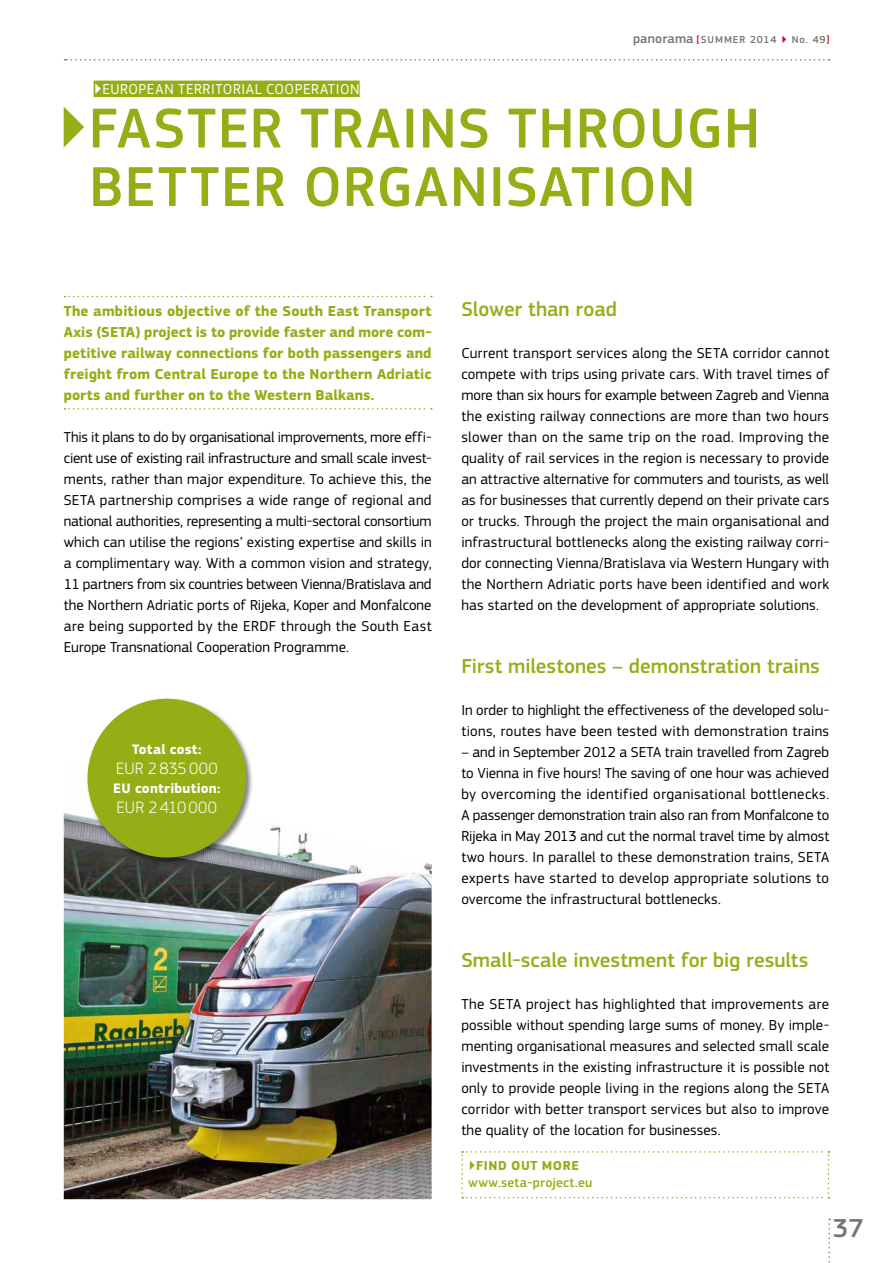
<style>
.page{position:relative;width:893px;height:1263px;background:#fff}
.page>*{position:absolute;margin:0;border:0;box-sizing:border-box;transform-origin:0 0}
.t1{font:500 58.5px/58.5px "EC Square Sans Pro";letter-spacing:.02em;color:#97ad16;text-align:center}
.t2{font:500 27px "EC Square Sans Pro";color:#73766e}
.t3{font:500 21px "EC Square Sans Pro";color:#97ad16}
.t4{font:300 17.1px "EC Square Sans Pro";letter-spacing:.02em;color:#fff}
.t5{font:15px/21px "EC Square Sans Pro";letter-spacing:.015em;color:#000;text-align:justify}
.t6{font:700 15px/21px "EC Square Sans Pro";letter-spacing:.005em;color:#97ad16;text-align:justify}
.t7{font:15px "EC Square Sans Pro";letter-spacing:.035em;color:#fff}
.t8{font:700 14.25px "EC Square Sans Pro";letter-spacing:.015em;color:#fff}
.t9{font:500 13.5px "EC Square Sans Pro";letter-spacing:.015em;color:#97ad16}
.t10{font:700 13.5px "EC Square Sans Pro";letter-spacing:.045em;color:#97ad16}
.t11{font:500 10.5px "EC Square Sans Pro";letter-spacing:.09em;color:#73766e}
.s1{font-size:13.5px}
.s2{color:#d20127}
</style>
<div class="page">
<img style="left:64px;top:813px;width:368px;height:386px">
<svg style="left:65px;top:296px;width:367px;height:1px"></svg>
<svg style="left:65px;top:408px;width:367px;height:2px"></svg>
<svg style="left:461px;top:1151px;width:368px;height:47px"></svg>
<div style="left:94px;top:81px;width:266px;height:16px;background:#97ad16"></div>
<div style="left:86px;top:697px;width:168px;height:168px;background:#000;opacity:.5"></div>
<div style="left:88px;top:699px;width:158px;height:158px;background:#97ad16;border-radius:50%"></div>
<svg style="left:828px;top:1219px;width:2px;height:44px"></svg>
<svg style="left:65px;top:59px;width:764px;height:2px"></svg>
<p class="t7" style="left:94px;top:80px;width:267px">▶EUROPEAN TERRITORIAL COOPERATION</p>
<p class="t11" style="left:633px;top:33px;width:198px"><span class="s1">panorama</span> <span class="s2">[</span>SUMMER 2014 <span class="s2">▶</span> No. 49<span class="s2">]</span></p>
<h1 class="t1" style="left:56px;top:100px;width:706px">▶FASTER TRAINS THROUGH<br>BETTER ORGANISATION</h1>
<p class="t6" style="left:64px;top:301px;width:369px">The ambitious objective of the South East Transport Axis (SETA) project is to provide faster and more com&shy;petitive railway connections for both passengers and freight from Central Europe to the Northern Adriatic ports and further on to the Western Balkans.</p>
<p class="t5" style="left:64px;top:426px;width:369px">This it plans to do by organisational improvements, more effi&shy;cient use of existing rail infrastructure and small scale invest&shy;ments, rather than major expenditure. To achieve this, the SETA partnership comprises a wide range of regional and national authorities, representing a multi-sectoral consortium which can utilise the regions’ existing expertise and skills in a complimentary way. With a common vision and strategy, 11 partners from six countries between Vienna/Bratislava and the Northern Adriatic ports of Rijeka, Koper and Monfalcone are being supported by the ERDF through the South East Europe Transnational Cooperation Programme.</p>
<p class="t8" style="left:132px;top:740px;width:71px">Total cost:</p>
<p class="t4" style="left:116px;top:758px;width:103px">EUR 2835000</p>
<p class="t8" style="left:113px;top:780px;width:109px">EU contribution:</p>
<p class="t4" style="left:117px;top:798px;width:102px">EUR 2410000</p>
<h3 class="t3" style="left:461px;top:296px;width:157px">Slower than road</h3>
<p class="t5" style="left:461px;top:342px;width:369px">Current transport services along the SETA corridor cannot compete with trips using private cars. With travel times of more than six hours for example between Zagreb and Vienna the existing railway connections are more than two hours slower than on the same trip on the road. Improving the quality of rail services in the region is necessary to provide an attractive alternative for commuters and tourists, as well as for businesses that currently depend on their private cars or trucks. Through the project the main organisational and infrastructural bottlenecks along the existing railway corri&shy;dor connecting Vienna/Bratislava via Western Hungary with the Northern Adriatic ports have been identified and work has started on the development of appropriate solutions.</p>
<h3 class="t3" style="left:461px;top:653px;width:360px">First milestones – demonstration trains</h3>
<p class="t5" style="left:461px;top:699px;width:369px">In order to highlight the effectiveness of the developed solu&shy;tions, routes have been tested with demonstration trains</p>
<p class="t5" style="left:461px;top:741px;width:369px">– and in September 2012 a SETA train travelled from Zagreb to Vienna in five hours! The saving of one hour was achieved by overcoming the identified organisational bottlenecks.<br>A passenger demonstration train also ran from Monfalcone to Rijeka in May 2013 and cut the normal travel time by almost two hours. In parallel to these demonstration trains, SETA experts have started to develop appropriate solutions to overcome the infrastructural bottlenecks.</p>
<h3 class="t3" style="left:461px;top:947px;width:349px">Small-scale investment for big results</h3>
<p class="t5" style="left:461px;top:993px;width:369px">The SETA project has highlighted that improvements are possible without spending large sums of money. By imple&shy;menting organisational measures and selected small scale investments in the existing infrastructure it is possible not only to provide people living in the regions along the SETA corridor with better transport services but also to improve the quality of the location for businesses.</p>
<p class="t10" style="left:468px;top:1157px;width:112px">▶FIND OUT MORE</p>
<p class="t9" style="left:468px;top:1174px;width:126px">www.seta-project.eu</p>
<h2 class="t2" style="left:833px;top:1212px;width:32px">37</h2>
</div>
